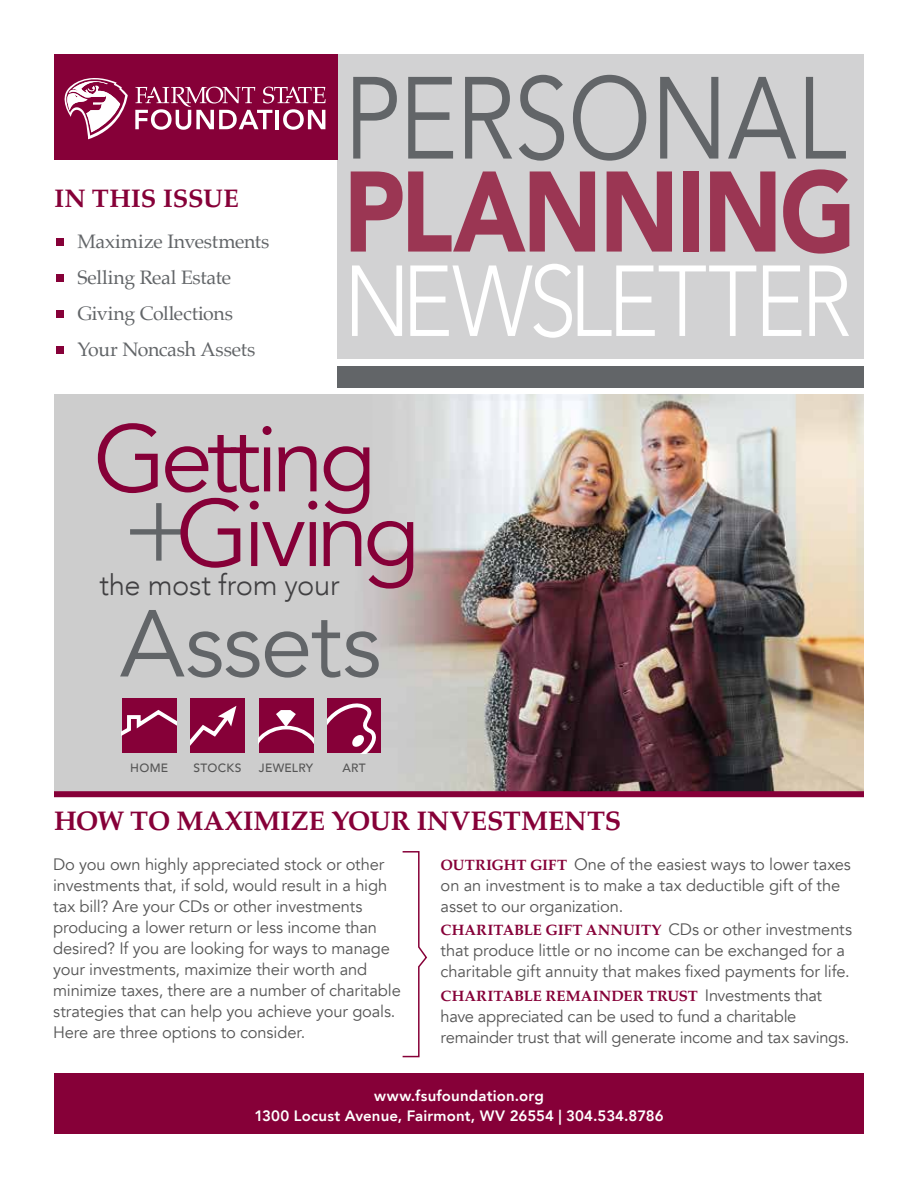
<style>
.page{position:relative;width:918px;height:1188px;background:#fff}
.page>*{position:absolute;margin:0;border:0;box-sizing:border-box;transform-origin:0 0}
.t1{font:115.35px "Avenir";letter-spacing:-.005em;color:#626568;scale:.86 1}
.t2{font:900 113.1px "Avenir";letter-spacing:-.025em;color:#9b3653;scale:.86 1}
.t3{font:300 99.6px "Avenir";letter-spacing:-.05em;color:#fff;scale:.86 1}
.t4{font:93.9px "Avenir";letter-spacing:-.065em;color:#860038}
.t5{font:93.9px "Avenir";letter-spacing:-.02em;color:#626568}
.t6{font:300 29.1px "Avenir";letter-spacing:-.015em;color:#414042}
.t7{font:700 27px "Palatino";color:#860038}
.t8{font:700 25.5px "Palatino";letter-spacing:.005em;color:#860038}
.t9{font:19.5px/36px "Palatino";letter-spacing:-.015em;color:#626568}
.t10{font:16.5px/21px "Avenir";letter-spacing:-.01em;color:#555}
.t11{font:700 15px "Palatino";letter-spacing:.01em;color:#860038}
.t12{font:800 15px/20.2px "Avenir";letter-spacing:.01em;color:#fff;text-align:center}
.t13{font:500 12px "Avenir";letter-spacing:.025em;color:#555}
.s1{font-weight:300;font-size:112.65px;color:#626568}
.s2{font-family:"Palatino";font-weight:700;font-size:15px;color:#860038}
.s3{font-family:"Avenir";font-weight:400;font-size:16.5px;color:#555}
</style>
<div class="page">
<div style="left:54px;top:1073px;width:810px;height:61px;background:#860038"></div>
<svg style="left:402px;top:851px;width:25px;height:207px"></svg>
<img style="left:54px;top:394px;width:810px;height:397px">
<div style="left:54px;top:791px;width:810px;height:6px;background:#860038"></div>
<svg style="left:327px;top:698px;width:54px;height:55px;background:#992a58"></svg>
<div style="left:259px;top:698px;width:54px;height:55px;background:#860038"></div>
<svg style="left:259px;top:710px;width:54px;height:33px"></svg>
<div style="left:190px;top:698px;width:55px;height:55px;background:#860038"></div>
<svg style="left:190px;top:706px;width:46px;height:40px"></svg>
<div style="left:122px;top:698px;width:54px;height:55px;background:#860038"></div>
<svg style="left:122px;top:709px;width:54px;height:27px"></svg>
<div style="left:338px;top:366px;width:526px;height:21px;background:#626568"></div>
<div style="left:338px;top:54px;width:526px;height:305px;background:#d2d2d3"></div>
<div style="left:56px;top:239px;width:8px;height:7px;background:#860038"></div>
<div style="left:56px;top:275px;width:8px;height:7px;background:#860038"></div>
<div style="left:56px;top:311px;width:8px;height:7px;background:#860038"></div>
<div style="left:56px;top:347px;width:8px;height:7px;background:#860038"></div>
<div style="left:54px;top:54px;width:284px;height:106px;background:#860038"></div>
<svg style="left:65px;top:78px;width:63px;height:61px"></svg>
<svg style="left:135px;top:87px;width:191px;height:43px"></svg>
<h3 class="t8" style="left:54px;top:177px;width:186px">IN THIS ISSUE</h3>
<p class="t9" style="left:77px;top:223px;width:194px">Maximize Investments<br>Selling Real Estate<br>Giving Collections<br>Your Noncash Assets</p>
<h1 class="t1" style="left:344px;top:50px;width:586px">PERSONAL</h1>
<h2 class="t2" style="left:344px;top:115px;width:597px">PLANNING</h2>
<h3 class="t3" style="left:344px;top:243px;width:592px">NEWSLETTER</h3>
<h3 class="t4" style="left:93px;top:403px;width:285px">Getting</h3>
<h3 class="t4" style="left:121px;top:478px;width:301px"><span class="s1">+</span>Giving</h3>
<h3 class="t6" style="left:99px;top:568px;width:242px">the most from your</h3>
<h3 class="t5" style="left:120px;top:588px;width:263px">Assets</h3>
<p class="t13" style="left:130px;top:757px;width:40px">HOME</p>
<p class="t13" style="left:193px;top:757px;width:50px">STOCKS</p>
<p class="t13" style="left:259px;top:757px;width:56px">JEWELRY</p>
<p class="t13" style="left:342px;top:757px;width:25px">ART</p>
<h3 class="t7" style="left:54px;top:798px;width:569px">HOW TO MAXIMIZE YOUR INVESTMENTS</h3>
<p class="t10" style="left:53px;top:854px;width:349px">Do you own highly appreciated stock or other investments that, if sold, would result in a high tax bill? Are your CDs or other investments producing a lower return or less income than desired? If you are looking for ways to manage your investments, maximize their worth and minimize taxes, there are a number of charitable strategies that can help you achieve your goals.<br>Here are three options to consider.</p>
<p class="t10" style="left:441px;top:854px;width:412px"><span class="s2">OUTRIGHT GIFT</span> One of the easiest ways to lower taxes on an investment is to make a tax deductible gift of the asset to our organization.</p>
<p class="t11" style="left:441px;top:917px;width:413px">CHARITABLE GIFT ANNUITY <span class="s3">CDs or other investments</span></p>
<p class="t10" style="left:441px;top:941px;width:411px">that produce little or no income can be exchanged for a charitable gift annuity that makes fixed payments for life.</p>
<p class="t11" style="left:441px;top:983px;width:383px">CHARITABLE REMAINDER TRUST <span class="s3">Investments that</span></p>
<p class="t10" style="left:441px;top:1006px;width:410px">have appreciated can be used to fund a charitable remainder trust that will generate income and tax savings.</p>
<p class="t12" style="left:254px;top:1086px;width:411px">www.fsufoundation.org<br>1300 Locust Avenue, Fairmont, WV 26554 | 304.534.8786</p>
</div>
